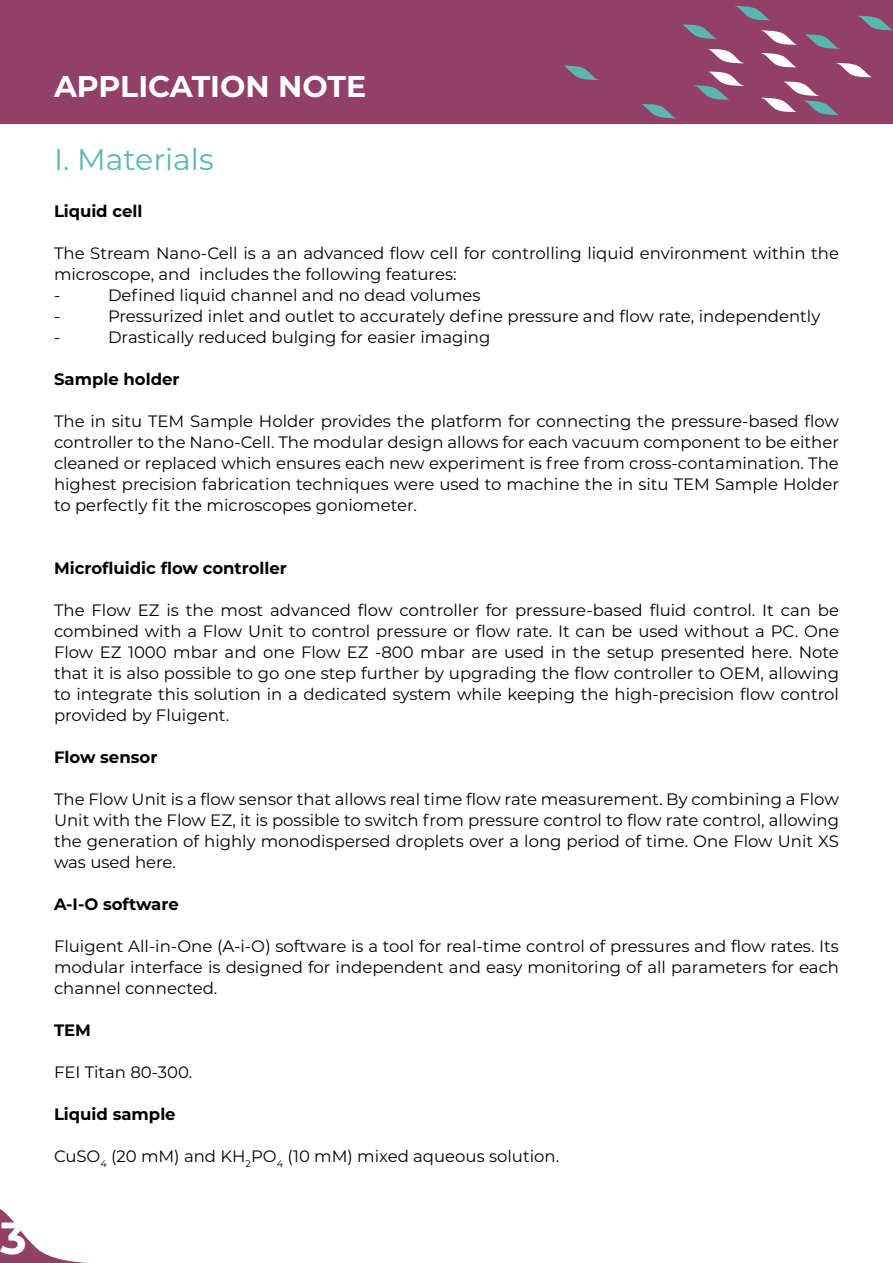
<style>
.page{position:relative;width:893px;height:1263px;background:#fff}
.page>*{position:absolute;margin:0;border:0;box-sizing:border-box;transform-origin:0 0}
.t1{font:700 45px "Montserrat";color:#fff}
.t2{font:700 30px "Montserrat";color:#fff}
.t3{font:30px "Montserrat";color:#5bb6b1}
.t4{font:16.5px/21px "Montserrat";color:#000;text-align:justify}
.t5{font:700 16.5px "Montserrat";color:#000}
</style>
<div class="page">
<div style="left:0;top:0;width:893px;height:124px;background:#924067"></div>
<svg style="left:564px;top:66px;width:35px;height:15px"></svg>
<svg style="left:641px;top:104px;width:35px;height:15px"></svg>
<svg style="left:682px;top:6px;width:211px;height:109px"></svg>
<svg style="left:0;top:1209px;width:88px;height:54px"></svg>
<h1 class="t1" style="left:0;top:1218px;width:28px">3</h1>
<h2 class="t2" style="left:54px;top:73px;width:314px">APPLICATION NOTE</h2>
<h2 class="t3" style="left:54px;top:141px;width:161px">I. Materials</h2>
<p class="t5" style="left:54px;top:204px;width:90px">Liquid cell</p>
<p class="t4" style="left:54px;top:242px;width:786px;text-align:left">The Stream Nano-Cell is a an advanced flow cell for controlling liquid environment within the microscope, and includes the following features:<br>-</p>
<p class="t4" style="left:108px;top:284px;width:374px">Defined liquid channel and no dead volumes</p>
<p class="t4" style="left:54px;top:305px;width:8px">-</p>
<p class="t4" style="left:108px;top:305px;width:714px">Pressurized inlet and outlet to accurately define pressure and flow rate, independently</p>
<p class="t4" style="left:54px;top:326px;width:8px">-</p>
<p class="t4" style="left:108px;top:326px;width:384px">Drastically reduced bulging for easier imaging</p>
<p class="t5" style="left:54px;top:372px;width:127px">Sample holder</p>
<p class="t4" style="left:54px;top:410px;width:787px">The in situ TEM Sample Holder provides the platform for connecting the pressure-based flow controller to the Nano-Cell. The modular design allows for each vacuum component to be either cleaned or replaced which ensures each new experiment is free from cross-contamination. The highest precision fabrication techniques were used to machine the in situ TEM Sample Holder to perfectly fit the microscopes goniometer.</p>
<p class="t5" style="left:54px;top:561px;width:234px">Microfluidic flow controller</p>
<p class="t4" style="left:54px;top:599px;width:786px">The Flow EZ is the most advanced flow controller for pressure-based fluid control. It can be combined with a Flow Unit to control pressure or flow rate. It can be used without a PC. One Flow EZ 1000 mbar and one Flow EZ -800 mbar are used in the setup presented here. Note that it is also possible to go one step further by upgrading the flow controller to OEM, allowing to integrate this solution in a dedicated system while keeping the high-precision flow control provided by Fluigent.</p>
<p class="t5" style="left:54px;top:750px;width:105px">Flow sensor</p>
<p class="t4" style="left:54px;top:788px;width:787px">The Flow Unit is a flow sensor that allows real time flow rate measurement. By combining a Flow Unit with the Flow EZ, it is possible to switch from pressure control to flow rate control, allowing the generation of highly monodispersed droplets over a long period of time. One Flow Unit XS was used here.</p>
<p class="t5" style="left:54px;top:897px;width:126px">A-I-O software</p>
<p class="t4" style="left:54px;top:935px;width:786px">Fluigent All-in-One (A-i-O) software is a tool for real-time control of pressures and flow rates. Its modular interface is designed for independent and easy monitoring of all parameters for each channel connected.</p>
<p class="t5" style="left:54px;top:1023px;width:39px">TEM</p>
<p class="t4" style="left:54px;top:1061px;width:140px">FEI Titan 80-300.</p>
<p class="t5" style="left:54px;top:1107px;width:123px">Liquid sample</p>
<p class="t4" style="left:54px;top:1145px;width:507px">CuSO<sub>4</sub> (20 mM) and KH<sub>2</sub>PO<sub>4</sub> (10 mM) mixed aqueous solution.</p>
</div>
